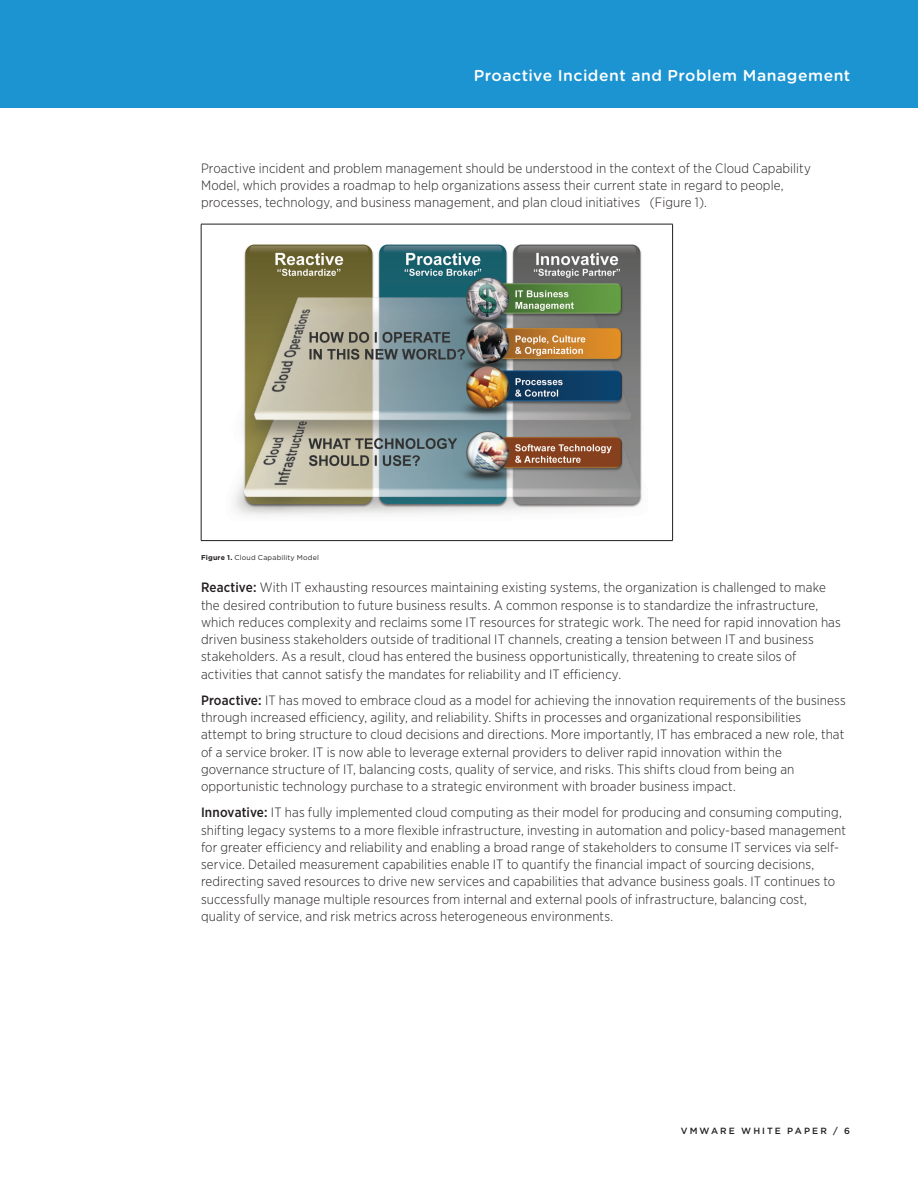
<style>
.page{position:relative;width:918px;height:1188px;background:#fff}
.page>*{position:absolute;margin:0;border:0;box-sizing:border-box;transform-origin:0 0}
.t1{font:500 15.75px "Gotham Rounded";letter-spacing:.035em;color:#fff}
._5a_Body{font:300 13.5px/17.2px "Gotham Narrow";letter-spacing:.01em;color:#231f20}
.t2{font:500 9px "Gotham";letter-spacing:.23em;color:#231f20}
.Caption{font:7.05px "Gotham";letter-spacing:.03em;color:#231f20}
.s1{font-weight:700}
.s2{font-weight:500}
</style>
<div class="page">
<div style="left:0;top:0;width:918px;height:108px;background:#1c94d2"></div>
<hr style="left:201px;top:224px;width:472px;height:1px;background:#231f20">
<hr style="left:201px;top:224px;width:1px;height:316px;background:#231f20">
<hr style="left:672px;top:224px;width:1px;height:316px;background:#231f20">
<hr style="left:201px;top:540px;width:472px;height:1px;background:#231f20">
<img style="left:234px;top:244px;width:408px;height:272px">
<p class="t1" style="left:474px;top:64px;width:378px">Proactive Incident and Problem Management</p>
<p class="_5a_Body" style="left:201px;top:159px;width:611px">Proactive incident and problem management should be understood in the context of the Cloud Capability<br>Model, which provides a roadmap to help organizations assess their current state in regard to people, processes, technology, and business management, and plan cloud initiatives (Figure 1).</p>
<p class="Caption" style="left:201px;top:553px;width:119px"><span class="s1">Figure 1.</span> Cloud Capability Model</p>
<p class="_5a_Body" style="left:201px;top:579px;width:641px"><span class="s2">Reactive:</span> With IT exhausting resources maintaining existing systems, the organization is challenged to make the desired contribution to future business results. A common response is to standardize the infrastructure, which reduces complexity and reclaims some IT resources for strategic work. The need for rapid innovation has driven business stakeholders outside of traditional IT channels, creating a tension between IT and business stakeholders. As a result, cloud has entered the business opportunistically, threatening to create silos of activities that cannot satisfy the mandates for reliability and IT efficiency.</p>
<p class="_5a_Body" style="left:201px;top:691px;width:646px"><span class="s2">Proactive:</span> IT has moved to embrace cloud as a model for achieving the innovation requirements of the business through increased efficiency, agility, and reliability. Shifts in processes and organizational responsibilities attempt to bring structure to cloud decisions and directions. More importantly, IT has embraced a new role, that of a service broker. IT is now able to leverage external providers to deliver rapid innovation within the governance structure of IT, balancing costs, quality of service, and risks. This shifts cloud from being an opportunistic technology purchase to a strategic environment with broader business impact.</p>
<p class="_5a_Body" style="left:201px;top:804px;width:646px"><span class="s2">Innovative:</span> IT has fully implemented cloud computing as their model for producing and consuming computing, shifting legacy systems to a more flexible infrastructure, investing in automation and policy-based management for greater efficiency and reliability and enabling a broad range of stakeholders to consume IT services via self&shy;service. Detailed measurement capabilities enable IT to quantify the financial impact of sourcing decisions, redirecting saved resources to drive new services and capabilities that advance business goals. IT continues to successfully manage multiple resources from internal and external pools of infrastructure, balancing cost, quality of service, and risk metrics across heterogeneous environments.</p>
<p class="t2" style="left:681px;top:1125px;width:171px">VMWARE WHITE PAPER / 6</p>
</div>
